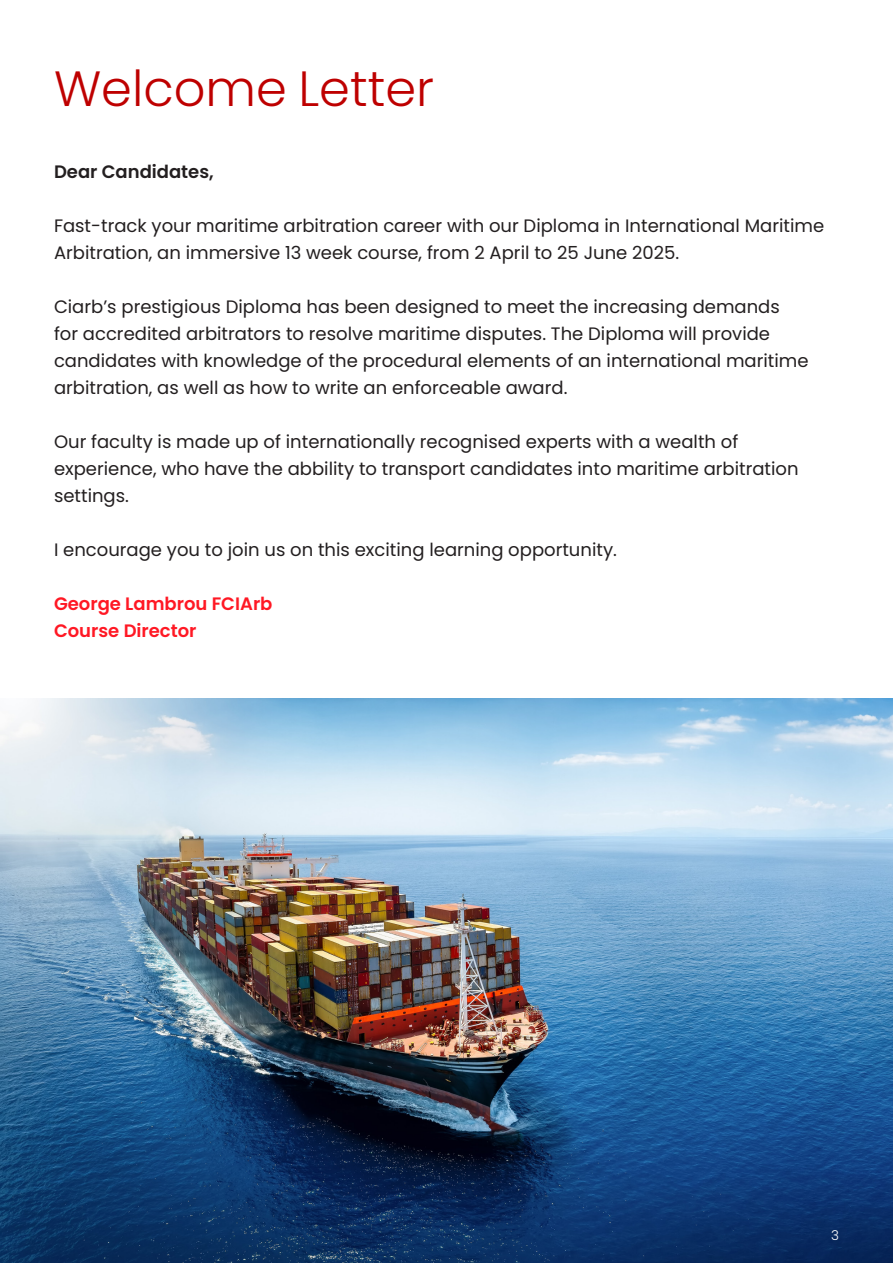
<style>
.page{position:relative;width:893px;height:1263px;background:#fff}
.page>*{position:absolute;margin:0;border:0;box-sizing:border-box;transform-origin:0 0}
.Body{font:300 49.5px "Poppins";color:#be0000}
.t1{font:18px/27px "Poppins";color:#231f20}
.t2{font:600 18px "Poppins";color:#ff1824}
.t3{font:600 18px "Poppins";color:#231f20}
.t4{font:300 13.5px "Poppins";color:#fff}
</style>
<div class="page">
<img style="left:0;top:698px;width:893px;height:565px">
<p class="Body" style="left:54px;top:60px;width:382px">Welcome Letter</p>
<p class="t3" style="left:54px;top:162px;width:161px">Dear Candidates,</p>
<p class="t1" style="left:54px;top:213px;width:772px">Fast-track your maritime arbitration career with our Diploma in International Maritime<br>Arbitration, an immersive 13 week course, from 2 April to 25 June 2025.</p>
<p class="t1" style="left:54px;top:294px;width:756px">Ciarb’s prestigious Diploma has been designed to meet the increasing demands<br>for accredited arbitrators to resolve maritime disputes. The Diploma will provide candidates with knowledge of the procedural elements of an international maritime arbitration, as well as how to write an enforceable award.</p>
<p class="t1" style="left:54px;top:429px;width:746px">Our faculty is made up of internationally recognised experts with a wealth of experience, who have the abbility to transport candidates into maritime arbitration settings.</p>
<p class="t1" style="left:54px;top:537px;width:564px">I encourage you to join us on this exciting learning opportunity.</p>
<p class="t2" style="left:54px;top:594px;width:220px">George Lambrou FCIArb</p>
<p class="t2" style="left:54px;top:621px;width:144px">Course Director</p>
<p class="t4" style="left:831px;top:1227px;width:9px">3</p>
</div>
